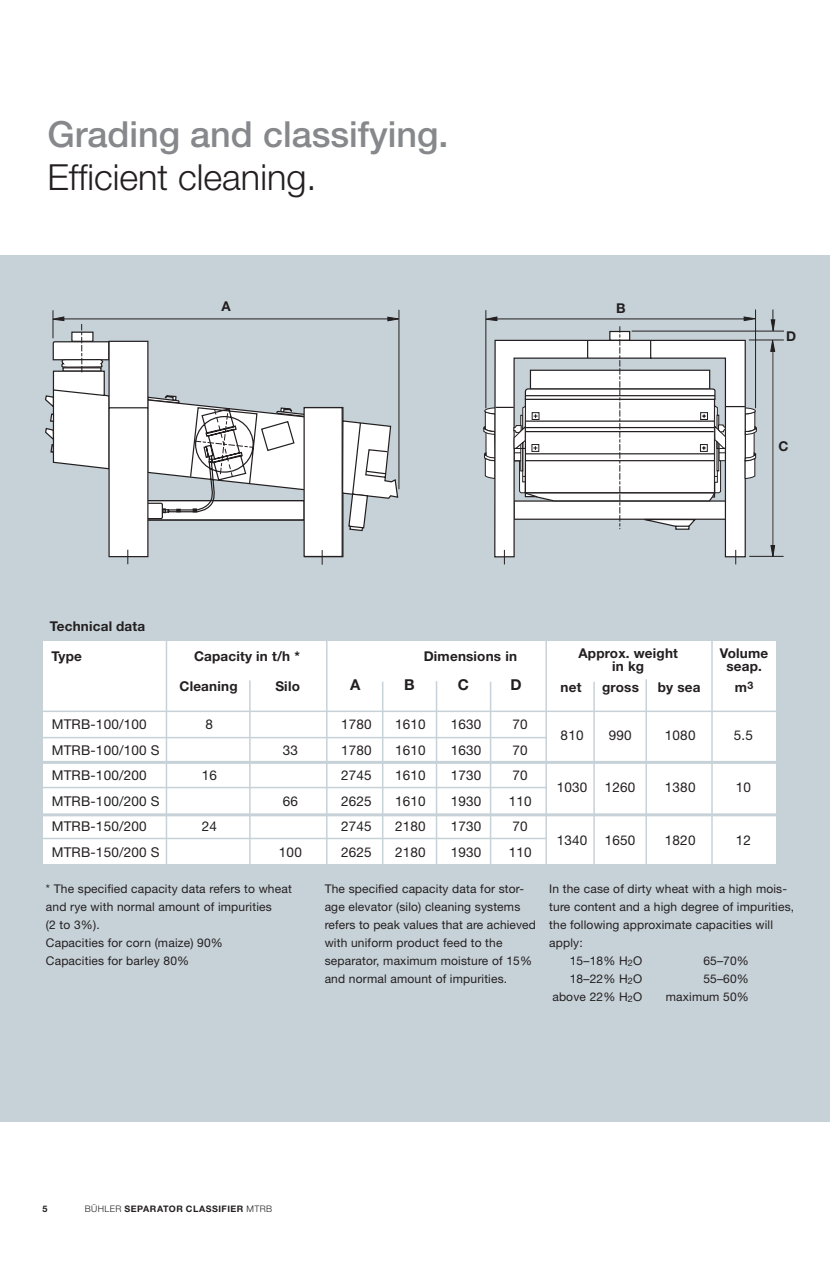
<style>
.page{position:relative;width:830px;height:1263px;background:#fff}
.page>*{position:absolute;margin:0;border:0;box-sizing:border-box;transform-origin:0 0}
.t1{font:500 36px "Helvetica Neue LT";color:#86888b}
.t2{font:300 36px "Helvetica Neue LT";color:#231f20}
.t3{font:700 15px "Helvetica Neue LT";color:#231f20}
.t4{font:13.5px "Helvetica Neue LT";letter-spacing:.015em;color:#231f20}
.Titel{font:700 13.5px/13.5px "Helvetica Neue LT";letter-spacing:.015em;color:#231f20;text-align:center}
.t5{font:12px/18px "Helvetica Neue LT";letter-spacing:.015em;color:#231f20}
._15_page_caption_lef{font:700 9px "Helvetica Neue LT";letter-spacing:.055em;color:#231f20}
.s1{font-weight:300}
</style>
<div class="page">
<div style="left:0;top:255px;width:829px;height:866px;background:#c7d2d8"></div>
<div style="left:303px;top:407px;width:39px;height:150px;background:#fff;border:1px solid #231f20"></div>
<svg style="left:341px;top:420px;width:58px;height:112px"></svg>
<hr style="left:398px;top:310px;width:1px;height:179px;background:#231f20">
<hr style="left:485px;top:310px;width:1px;height:98px;background:#231f20">
<hr style="left:755px;top:309px;width:1px;height:99px;background:#231f20">
<hr style="left:772px;top:345px;width:1px;height:208px;background:#231f20">
<hr style="left:59px;top:319px;width:332px;height:1px;background:#231f20">
<svg style="left:494px;top:530px;width:252px;height:28px"></svg>
<hr style="left:631px;top:331px;width:152px;height:1px;background:#231f20">
<hr style="left:748px;top:340px;width:35px;height:1px;background:#231f20">
<hr style="left:748px;top:556px;width:35px;height:1px;background:#231f20">
<svg style="left:483px;top:317px;width:274px;height:213px"></svg>
<svg style="left:770px;top:545px;width:4px;height:12px"></svg>
<svg style="left:770px;top:339px;width:4px;height:13px"></svg>
<svg style="left:770px;top:309px;width:4px;height:23px"></svg>
<svg style="left:387px;top:317px;width:13px;height:4px"></svg>
<svg style="left:735px;top:550px;width:1px;height:14px"></svg>
<svg style="left:504px;top:550px;width:1px;height:14px"></svg>
<svg style="left:322px;top:550px;width:1px;height:15px"></svg>
<svg style="left:45px;top:310px;width:261px;height:254px"></svg>
<div style="left:43px;top:641px;width:732px;height:222px;background:#fff"></div>
<hr style="left:166px;top:633px;width:1px;height:237px;background:#c7d2d8">
<hr style="left:326px;top:638px;width:1px;height:233px;background:#c7d2d8">
<hr style="left:545px;top:639px;width:1px;height:232px;background:#c7d2d8">
<hr style="left:37px;top:711px;width:770px;height:1px;background:#c7d2d8">
<hr style="left:24px;top:737px;width:523px;height:1px;background:#c7d2d8">
<hr style="left:31px;top:761px;width:769px;height:3px;background:#c7d2d8">
<hr style="left:249px;top:680px;width:1px;height:190px;background:#c7d2d8">
<hr style="left:382px;top:682px;width:1px;height:188px;background:#c7d2d8">
<hr style="left:435px;top:681px;width:2px;height:189px;background:#c7d2d8">
<hr style="left:489px;top:682px;width:2px;height:188px;background:#c7d2d8">
<hr style="left:645px;top:679px;width:1px;height:194px;background:#c7d2d8">
<hr style="left:711px;top:639px;width:1px;height:235px;background:#c7d2d8">
<hr style="left:593px;top:682px;width:1px;height:188px;background:#c7d2d8">
<hr style="left:8px;top:787px;width:539px;height:1px;background:#c7d2d8">
<hr style="left:15px;top:813px;width:769px;height:3px;background:#c7d2d8">
<hr style="left:20px;top:838px;width:525px;height:1px;background:#c7d2d8">
<p class="t1" style="left:47px;top:113px;width:402px">Grading and classifying.</p>
<p class="t2" style="left:47px;top:155px;width:270px">Efficient cleaning.</p>
<p class="Titel" style="left:221px;top:299px;width:11px">A</p>
<p class="Titel" style="left:615px;top:301px;width:11px">B</p>
<p class="Titel" style="left:785px;top:329px;width:12px">D</p>
<p class="Titel" style="left:778px;top:439px;width:12px">C</p>
<p class="Titel" style="left:50px;top:619px;width:97px">Technical data</p>
<p class="Titel" style="left:51px;top:649px;width:32px">Type</p>
<p class="Titel" style="left:194px;top:649px;width:107px">Capacity in t/h *</p>
<p class="Titel" style="left:423px;top:649px;width:95px">Dimensions in</p>
<p class="Titel" style="left:719px;top:646px;width:50px">Volume seap.</p>
<p class="Titel" style="left:734px;top:680px;width:20px">m<sup>3</sup></p>
<p class="Titel" style="left:578px;top:646px;width:101px">Approx. weight in kg</p>
<p class="t3" style="left:350px;top:676px;width:12px">A</p>
<p class="t3" style="left:404px;top:676px;width:12px">B</p>
<p class="t3" style="left:457px;top:676px;width:13px">C</p>
<p class="t3" style="left:510px;top:676px;width:13px">D</p>
<p class="Titel" style="left:179px;top:679px;width:60px">Cleaning</p>
<p class="Titel" style="left:275px;top:679px;width:26px">Silo</p>
<p class="Titel" style="left:560px;top:680px;width:22px">net</p>
<p class="Titel" style="left:602px;top:680px;width:38px">gross</p>
<p class="Titel" style="left:657px;top:680px;width:44px">by sea</p>
<p class="t4" style="left:52px;top:716px;width:96px">MTRB-100/100</p>
<p class="t4" style="left:205px;top:716px;width:9px">8</p>
<p class="t4" style="left:341px;top:716px;width:32px">1780</p>
<p class="t4" style="left:395px;top:716px;width:32px">1610</p>
<p class="t4" style="left:450px;top:716px;width:32px">1630</p>
<p class="t4" style="left:512px;top:716px;width:17px">70</p>
<p class="t4" style="left:52px;top:742px;width:109px">MTRB-100/100 S</p>
<p class="t4" style="left:282px;top:742px;width:17px">33</p>
<p class="t4" style="left:341px;top:742px;width:32px">1780</p>
<p class="t4" style="left:395px;top:742px;width:32px">1610</p>
<p class="t4" style="left:450px;top:742px;width:32px">1630</p>
<p class="t4" style="left:512px;top:742px;width:17px">70</p>
<p class="t4" style="left:52px;top:767px;width:96px">MTRB-100/200</p>
<p class="t4" style="left:201px;top:767px;width:17px">16</p>
<p class="t4" style="left:341px;top:767px;width:32px">2745</p>
<p class="t4" style="left:395px;top:767px;width:32px">1610</p>
<p class="t4" style="left:450px;top:767px;width:32px">1730</p>
<p class="t4" style="left:512px;top:767px;width:17px">70</p>
<p class="t4" style="left:52px;top:793px;width:109px">MTRB-100/200 S</p>
<p class="t4" style="left:282px;top:793px;width:17px">66</p>
<p class="t4" style="left:341px;top:793px;width:32px">2625</p>
<p class="t4" style="left:395px;top:793px;width:32px">1610</p>
<p class="t4" style="left:450px;top:793px;width:32px">1930</p>
<p class="t4" style="left:508px;top:793px;width:24px">110</p>
<p class="t4" style="left:52px;top:818px;width:96px">MTRB-150/200</p>
<p class="t4" style="left:201px;top:818px;width:17px">24</p>
<p class="t4" style="left:341px;top:818px;width:32px">2745</p>
<p class="t4" style="left:395px;top:818px;width:32px">2180</p>
<p class="t4" style="left:450px;top:818px;width:32px">1730</p>
<p class="t4" style="left:512px;top:818px;width:17px">70</p>
<p class="t4" style="left:52px;top:844px;width:109px">MTRB-150/200 S</p>
<p class="t4" style="left:279px;top:844px;width:24px">100</p>
<p class="t4" style="left:341px;top:844px;width:32px">2625</p>
<p class="t4" style="left:395px;top:844px;width:32px">2180</p>
<p class="t4" style="left:450px;top:844px;width:32px">1930</p>
<p class="t4" style="left:508px;top:844px;width:24px">110</p>
<p class="t4" style="left:560px;top:727px;width:24px">810</p>
<p class="t4" style="left:608px;top:727px;width:24px">990</p>
<p class="t4" style="left:664px;top:727px;width:32px">1080</p>
<p class="t4" style="left:733px;top:727px;width:21px">5.5</p>
<p class="t4" style="left:556px;top:779px;width:32px">1030</p>
<p class="t4" style="left:604px;top:779px;width:32px">1260</p>
<p class="t4" style="left:664px;top:779px;width:32px">1380</p>
<p class="t4" style="left:735px;top:779px;width:17px">10</p>
<p class="t4" style="left:556px;top:832px;width:32px">1340</p>
<p class="t4" style="left:604px;top:832px;width:32px">1650</p>
<p class="t4" style="left:664px;top:832px;width:32px">1820</p>
<p class="t4" style="left:735px;top:832px;width:17px">12</p>
<p class="t5" style="left:46px;top:879px;width:247px">* The specified capacity data refers to wheat and rye with normal amount of impurities<br>(2 to 3%).</p>
<p class="t5" style="left:46px;top:933px;width:178px">Capacities for corn (maize) 90%</p>
<p class="t5" style="left:46px;top:951px;width:145px">Capacities for barley 80%</p>
<p class="t5" style="left:324px;top:879px;width:213px">The specified capacity data for stor&shy;age elevator (silo) cleaning systems refers to peak values that are achieved with uniform product feed to the separator, maximum moisture of 15% and normal amount of impurities.</p>
<p class="t5" style="left:549px;top:879px;width:246px">In the case of dirty wheat with a high mois&shy;ture content and a high degree of impurities, the following approximate capacities will apply:</p>
<p class="t5" style="left:569px;top:951px;width:74px">15–18% H<sub>2</sub>O</p>
<p class="t5" style="left:703px;top:951px;width:47px">65–70%</p>
<p class="t5" style="left:569px;top:969px;width:74px">18–22% H<sub>2</sub>O</p>
<p class="t5" style="left:703px;top:969px;width:47px">55–60%</p>
<p class="t5" style="left:552px;top:987px;width:91px">above 22% H<sub>2</sub>O</p>
<p class="t5" style="left:665px;top:987px;width:85px">maximum 50%</p>
<p class="_15_page_caption_lef" style="left:43px;top:1203px;width:7px">5</p>
<p class="_15_page_caption_lef" style="left:85px;top:1203px;width:189px"><span class="s1">BÜHLER</span> SEPARATOR CLASSIFIER <span class="s1">MTRB</span></p>
</div>
